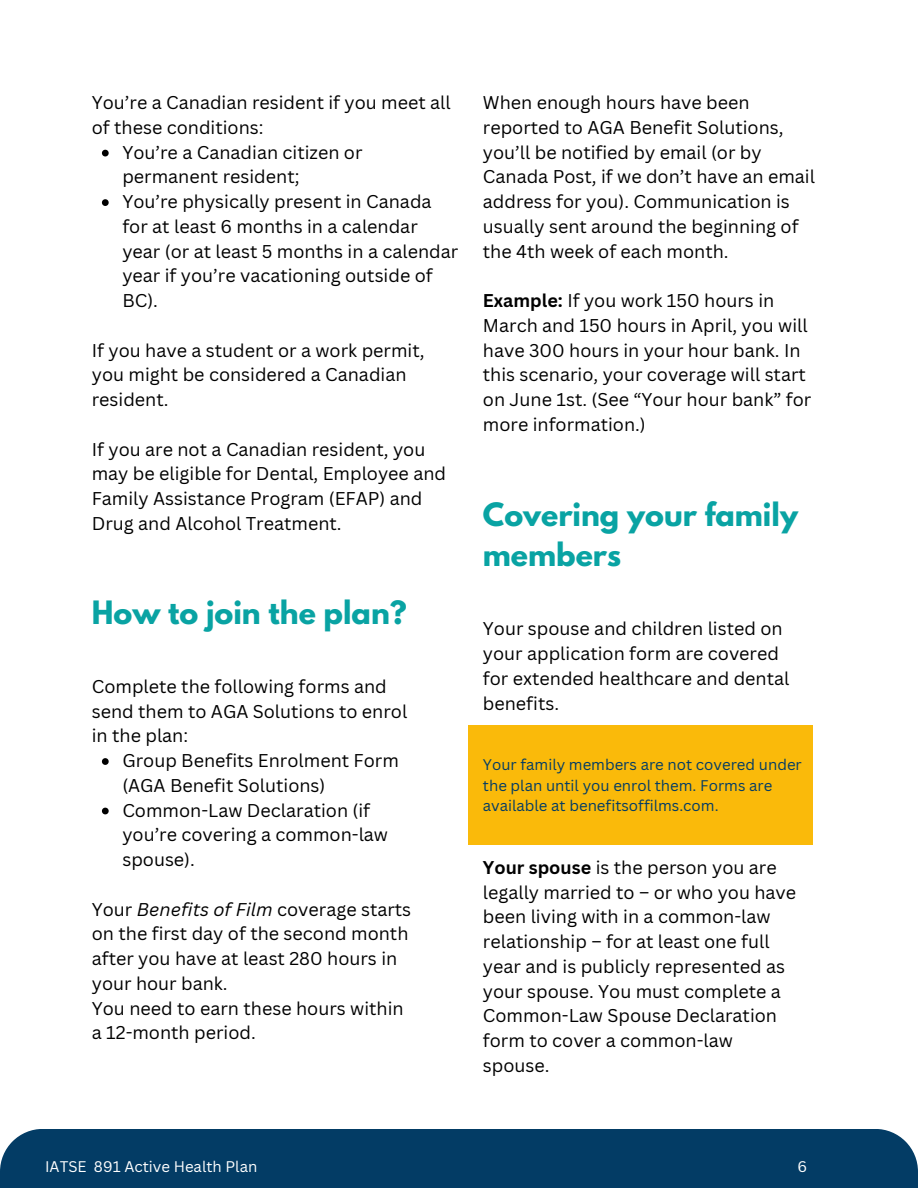
<style>
.page{position:relative;width:918px;height:1188px;background:#fff}
.page>*{position:absolute;margin:0;border:0;box-sizing:border-box;transform-origin:0 0}
.t1{font:700 28.5px/39.3px "League Spartan";color:#09a3a3}
.t2{font:18px/24.8px "Canva Sans";color:#000}
.t3{font:15px/20.2px "Canva Sans";color:#033c65}
.t4{font:15px "Canva Sans";color:#fff}
.s1{font-style:italic}
.s2{font-weight:700}
</style>
<div class="page">
<svg style="left:102px;top:150px;width:7px;height:6px"></svg>
<svg style="left:102px;top:199px;width:7px;height:7px"></svg>
<svg style="left:102px;top:758px;width:7px;height:7px"></svg>
<svg style="left:102px;top:808px;width:7px;height:6px"></svg>
<div style="left:469px;top:725px;width:344px;height:120px;background:#faba0a"></div>
<div style="left:0;top:1129px;width:918px;height:59px;background:#033c65"></div>
<p class="t2" style="left:92px;top:90px;width:361px">You’re a Canadian resident if you meet all</p>
<p class="t2" style="left:92px;top:115px;width:173px">of these conditions:</p>
<p class="t2" style="left:122px;top:139px;width:242px">You’re a Canadian citizen or</p>
<p class="t2" style="left:122px;top:164px;width:179px">permanent resident;</p>
<p class="t2" style="left:122px;top:189px;width:311px">You’re physically present in Canada</p>
<p class="t2" style="left:122px;top:214px;width:297px">for at least 6 months in a calendar</p>
<p class="t2" style="left:122px;top:238px;width:337px">year (or at least 5 months in a calendar</p>
<p class="t2" style="left:122px;top:263px;width:312px">year if you’re vacationing outside of</p>
<p class="t2" style="left:122px;top:288px;width:37px">BC).</p>
<p class="t2" style="left:92px;top:337px;width:334px">If you have a student or a work permit, you might be considered a Canadian resident.</p>
<p class="t2" style="left:92px;top:436px;width:356px">If you are not a Canadian resident, you may be eligible for Dental, Employee and Family Assistance Program (EFAP) and Drug and Alcohol Treatment.</p>
<h1 class="t1" style="left:92px;top:597px;width:317px">How to join the plan?</h1>
<p class="t2" style="left:92px;top:674px;width:317px">Complete the following forms and send them to AGA Solutions to enrol in the plan:</p>
<p class="t2" style="left:122px;top:748px;width:278px">Group Benefits Enrolment Form (AGA Benefit Solutions)<br>Common-Law Declaration (if you’re covering a common-law spouse).</p>
<p class="t2" style="left:92px;top:896px;width:321px">Your <span class="s1">Benefits of Film</span> coverage starts on the first day of the second month after you have at least 280 hours in your hour bank.<br>You need to earn these hours within a 12-month period.</p>
<p class="t2" style="left:483px;top:90px;width:334px">When enough hours have been reported to AGA Benefit Solutions, you’ll be notified by email (or by<br>Canada Post, if we don’t have an email address for you). Communication is usually sent around the beginning of the 4th week of each month.</p>
<p class="t2" style="left:483px;top:288px;width:330px"><span class="s2">Example:</span> If you work 150 hours in March and 150 hours in April, you will have 300 hours in your hour bank. In this scenario, your coverage will start on June 1st. (See “Your hour bank” for more information.)</p>
<h1 class="t1" style="left:483px;top:499px;width:317px">Covering your family members</h1>
<p class="t2" style="left:483px;top:616px;width:308px">Your spouse and children listed on your application form are covered for extended healthcare and dental benefits.</p>
<p class="t3" style="left:483px;top:754px;width:320px">Your family members are not covered under the plan until you enrol them. Forms are available at benefitsoffilms.com.</p>
<p class="t2" style="left:483px;top:854px;width:315px"><span class="s2">Your spouse</span> is the person you are legally married to – or who you have been living with in a common-law relationship – for at least one full year and is publicly represented as your spouse. You must complete a<br>Common-Law Spouse Declaration form to cover a common-law spouse.</p>
<p class="t4" style="left:45px;top:1156px;width:214px">IATSE 891 Active Health Plan</p>
<p class="t4" style="left:798px;top:1156px;width:11px">6</p>
</div>
